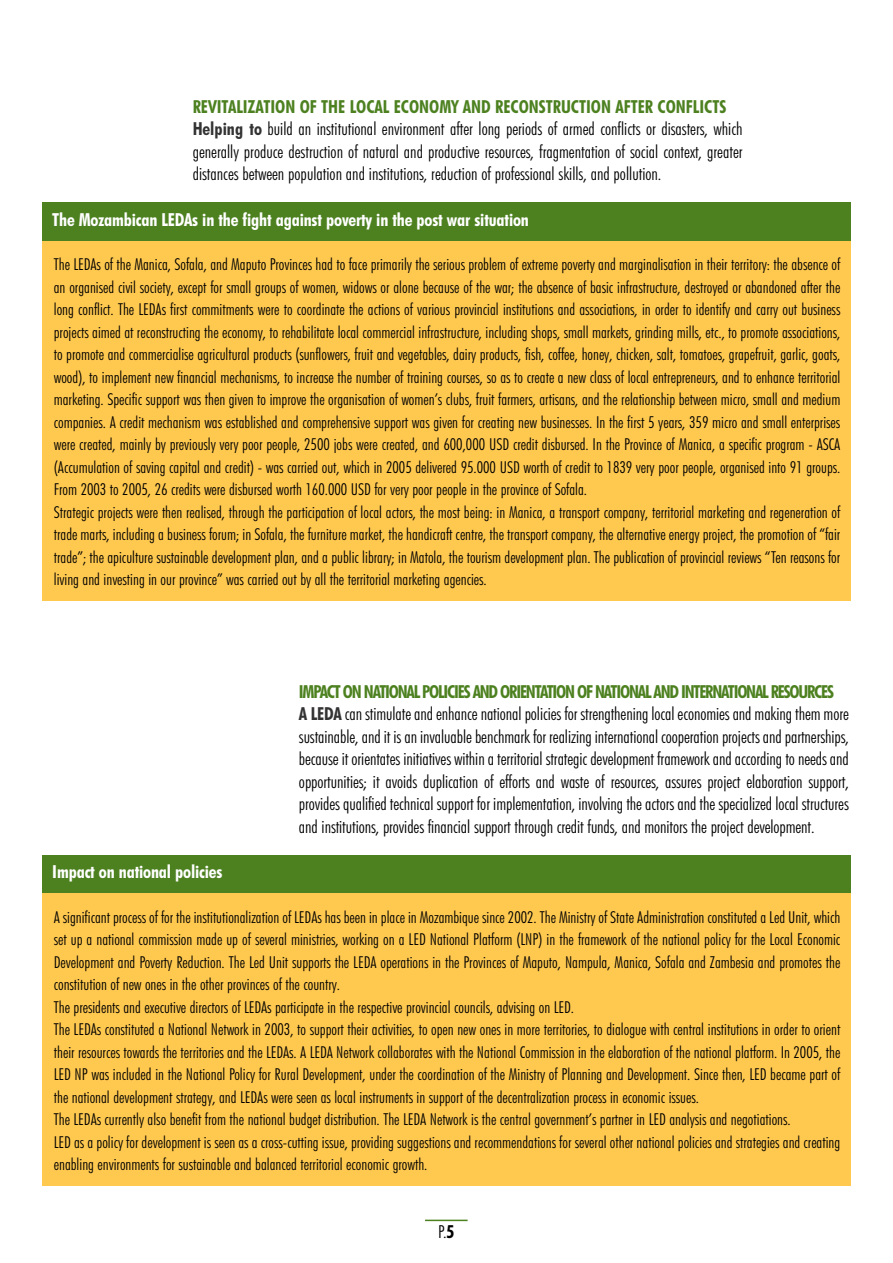
<style>
.page{position:relative;width:893px;height:1263px;background:#fff}
.page>*{position:absolute;margin:0;border:0;box-sizing:border-box;transform-origin:0 0}
.t1{font:300 condensed 18px/22.5px "Futura BT";letter-spacing:-.005em;color:#000}
.t2{font:700 condensed 18px "Futura BT";letter-spacing:-.01em;color:#fff}
.t3{font:300 condensed 16.5px/22.5px "Futura BT";color:#000}
.s1{font-weight:700;color:#4d8120}
.s2{font-weight:700;color:#333}
.s3{font-weight:700}
</style>
<div class="page">
<hr style="left:425px;top:1220px;width:43px;height:1px;background:#4d8120">
<div style="left:42px;top:203px;width:808px;height:38px;background:#4d8120"></div>
<div style="left:42px;top:241px;width:808px;height:360px;background:#ffc950"></div>
<div style="left:42px;top:855px;width:808px;height:38px;background:#4d8120"></div>
<div style="left:42px;top:893px;width:808px;height:293px;background:#ffc950"></div>
<p class="t1" style="left:193px;top:96px;width:551px"><span class="s1">REVITALIZATION OF THE LOCAL ECONOMY AND RECONSTRUCTION AFTER CONFLICTS </span><span class="s2">Helping to</span> build an institutional environment after long periods of armed conflicts or disasters, which generally produce destruction of natural and productive resources, fragmentation of social context, greater distances between population and institutions, reduction of professional skills, and pollution.</p>
<p class="t2" style="left:52px;top:212px;width:478px">The Mozambican LEDAs in the fight against poverty in the post war situation</p>
<p class="t3" style="left:54px;top:254px;width:788px">The LEDAs of the Manica, Sofala, and Maputo Provinces had to face primarily the serious problem of extreme poverty and marginalisation in their territory: the absence of an organised civil society, except for small groups of women, widows or alone because of the war; the absence of basic infrastructure, destroyed or abandoned after the long conflict. The LEDAs first commitments were to coordinate the actions of various provincial institutions and associations, in order to identify and carry out business projects aimed at reconstructing the economy, to rehabilitate local commercial infrastructure, including shops, small markets, grinding mills, etc., to promote associations, to promote and commercialise agricultural products (sunflowers, fruit and vegetables, dairy products, fish, coffee, honey, chicken, salt, tomatoes, grapefruit, garlic, goats, wood), to implement new financial mechanisms, to increase the number of training courses, so as to create a new class of local entrepreneurs, and to enhance territorial marketing. Specific support was then given to improve the organisation of women’s clubs, fruit farmers, artisans, and the relationship between micro, small and medium companies. A credit mechanism was established and comprehensive support was given for creating new businesses. In the first 5 years, 359 micro and small enterprises were created, mainly by previously very poor people, 2500 jobs were created, and 600,000 USD credit disbursed. In the Province of Manica, a specific program - ASCA (Accumulation of saving capital and credit) - was carried out, which in 2005 delivered 95.000 USD worth of credit to 1839 very poor people, organised into 91 groups.<br>From 2003 to 2005, 26 credits were disbursed worth 160.000 USD for very poor people in the province of Sofala.<br>Strategic projects were then realised, through the participation of local actors, the most being: in Manica, a transport company, territorial marketing and regeneration of trade marts, including a business forum; in Sofala, the furniture market, the handicraft centre, the transport company, the alternative energy project, the promotion of “fair trade”; the apiculture sustainable development plan, and a public library; in Matola, the tourism development plan. The publication of provincial reviews “Ten reasons for living and investing in our province” was carried out by all the territorial marketing agencies.</p>
<p class="t1" style="left:299px;top:681px;width:551px"><span class="s1">IMPACT ON NATIONAL POLICIES AND ORIENTATION OF NATIONAL AND INTERNATIONAL RESOURCES<br></span><span class="s2">A LEDA</span> can stimulate and enhance national policies for strengthening local economies and making them more sustainable, and it is an invaluable benchmark for realizing international cooperation projects and partnerships, because it orientates initiatives within a territorial strategic development framework and according to needs and opportunities; it avoids duplication of efforts and waste of resources, assures project elaboration support, provides qualified technical support for implementation, involving the actors and the specialized local structures and institutions, provides financial support through credit funds, and monitors the project development.</p>
<p class="t2" style="left:52px;top:864px;width:172px">Impact on national policies</p>
<p class="t3" style="left:54px;top:906px;width:788px">A significant process of for the institutionalization of LEDAs has been in place in Mozambique since 2002. The Ministry of State Administration constituted a Led Unit, which set up a national commission made up of several ministries, working on a LED National Platform (LNP) in the framework of the national policy for the Local Economic Development and Poverty Reduction. The Led Unit supports the LEDA operations in the Provinces of Maputo, Nampula, Manica, Sofala and Zambesia and promotes the constitution of new ones in the other provinces of the country.<br>The presidents and executive directors of LEDAs participate in the respective provincial councils, advising on LED.<br>The LEDAs constituted a National Network in 2003, to support their activities, to open new ones in more territories, to dialogue with central institutions in order to orient their resources towards the territories and the LEDAs. A LEDA Network collaborates with the National Commission in the elaboration of the national platform. In 2005, the LED NP was included in the National Policy for Rural Development, under the coordination of the Ministry of Planning and Development. Since then, LED became part of the national development strategy, and LEDAs were seen as local instruments in support of the decentralization process in economic issues.<br>The LEDAs currently also benefit from the national budget distribution. The LEDA Network is the central government’s partner in LED analysis and negotiations.<br>LED as a policy for development is seen as a cross-cutting issue, providing suggestions and recommendations for several other national policies and strategies and creating enabling environments for sustainable and balanced territorial economic growth.</p>
<p class="t1" style="left:438px;top:1221px;width:18px">P.<span class="s3">5</span></p>
</div>
